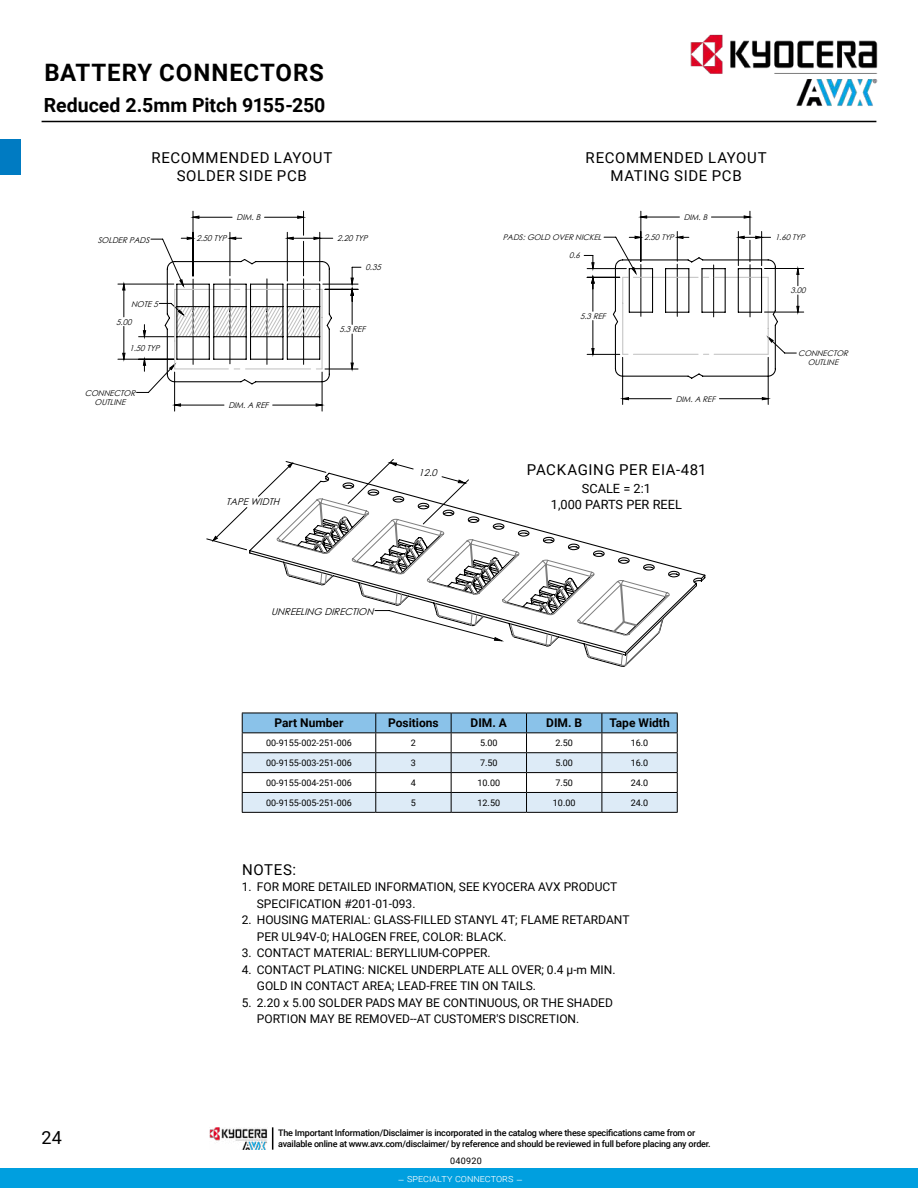
<style>
.page{position:relative;width:918px;height:1188px;background:#fff}
.page>*{position:absolute;margin:0;border:0;box-sizing:border-box;transform-origin:0 0}
.t1{font:700 24px "Roboto";letter-spacing:.035em;color:#000}
.t2{font:700 19.5px "Roboto";color:#000}
.t3{font:18px "Roboto";color:#000}
.t4{font:15px/18px "Roboto";letter-spacing:.045em;color:#000;text-align:center}
.t5{font:12.75px "Roboto";color:#000}
.t6{font:12px/16.5px "Roboto";color:#000}
.t7{font:700 12px "Roboto";color:#000}
.t8{font:300 10.5px "Roboto";color:#fff}
.t9{font:italic 9.45px "Century Gothic";color:#000}
.t10{font:500 9px/10.8px "Roboto";letter-spacing:-.025em;color:#000}
.t11{font:9px "Roboto";color:#000}
.t12{font:italic 8.1px/9px "Century Gothic";color:#000;text-align:center}
.t13{font:italic 7.8px/8.7px "Century Gothic";color:#000;text-align:center}
</style>
<div class="page">
<hr style="left:42px;top:121px;width:834px;height:1px;background:#000">
<img style="left:669px;top:34px;width:209px;height:87px">
<div style="left:0;top:1169px;width:918px;height:19px;background:#009fdf"></div>
<img style="left:210px;top:1127px;width:57px;height:23px">
<svg style="left:272px;top:1127px;width:1px;height:23px"></svg>
<div style="left:0;top:139px;width:21px;height:35px;background:#007bc2"></div>
<hr style="left:765px;top:312px;width:39px;height:1px;background:#000">
<hr style="left:765px;top:268px;width:39px;height:1px;background:#000">
<svg style="left:583px;top:211px;width:217px;height:194px"></svg>
<hr style="left:123px;top:284px;width:1px;height:33px;background:#000">
<hr style="left:123px;top:326px;width:1px;height:33px;background:#000">
<hr style="left:118px;top:284px;width:56px;height:1px;background:#000">
<hr style="left:118px;top:359px;width:56px;height:1px;background:#000">
<svg style="left:136px;top:211px;width:226px;height:201px"></svg>
<svg style="left:206px;top:459px;width:208px;height:92px"></svg>
<svg style="left:390px;top:463px;width:7px;height:3px"></svg>
<svg style="left:213px;top:536px;width:4px;height:5px"></svg>
<svg style="left:288px;top:463px;width:4px;height:4px"></svg>
<svg style="left:248px;top:472px;width:458px;height:141px"></svg>
<svg style="left:276px;top:498px;width:394px;height:169px"></svg>
<svg style="left:242px;top:713px;width:436px;height:99px"></svg>
<hr style="left:242px;top:812px;width:134px;height:1px;background:#000">
<hr style="left:376px;top:812px;width:75px;height:1px;background:#000">
<hr style="left:451px;top:812px;width:76px;height:1px;background:#000">
<hr style="left:527px;top:812px;width:75px;height:1px;background:#000">
<hr style="left:602px;top:812px;width:76px;height:1px;background:#000">
<h1 class="t1" style="left:44px;top:63px;width:281px">BATTERY CONNECTORS</h1>
<h2 class="t2" style="left:44px;top:97px;width:283px">Reduced 2.5mm Pitch 9155-250</h2>
<p class="t4" style="left:151px;top:150px;width:182px">RECOMMENDED LAYOUT<br>SOLDER SIDE PCB</p>
<p class="t12" style="left:98px;top:236px;width:55px">SOLDER PADS</p>
<p class="t12" style="left:131px;top:300px;width:30px">NOTE 5</p>
<p class="t12" style="left:116px;top:318px;width:19px">5.00</p>
<p class="t12" style="left:129px;top:344px;width:33px">1.50 TYP</p>
<p class="t12" style="left:85px;top:389px;width:54px">CONNECTOR<br>OUTLINE</p>
<p class="t12" style="left:236px;top:213px;width:27px">DIM.B</p>
<p class="t12" style="left:196px;top:234px;width:33px">2.50 TYP</p>
<p class="t12" style="left:337px;top:234px;width:33px">2.20 TYP</p>
<p class="t12" style="left:366px;top:263px;width:19px">0.35</p>
<p class="t12" style="left:228px;top:401px;width:43px">DIM.A REF</p>
<p class="t12" style="left:339px;top:325px;width:29px">5.3 REF</p>
<p class="t9" style="left:419px;top:469px;width:22px">12.0</p>
<p class="t4" style="left:586px;top:150px;width:182px">RECOMMENDED LAYOUT<br>MATING SIDE PCB</p>
<p class="t13" style="left:503px;top:233px;width:102px">PADS:GOLD OVER NICKEL</p>
<p class="t13" style="left:569px;top:251px;width:14px">0.6</p>
<p class="t13" style="left:580px;top:312px;width:29px">5.3 REF</p>
<p class="t13" style="left:684px;top:213px;width:27px">DIM.B</p>
<p class="t13" style="left:644px;top:233px;width:33px">2.50 TYP</p>
<p class="t13" style="left:775px;top:233px;width:33px">1.60 TYP</p>
<p class="t13" style="left:791px;top:287px;width:18px">3.00</p>
<p class="t13" style="left:676px;top:395px;width:43px">DIM.A REF</p>
<p class="t13" style="left:798px;top:350px;width:53px">CONNECTOR<br>OUTLINE</p>
<p class="t4" style="left:527px;top:462px;width:181px">PACKAGING PER EIA-481</p>
<p class="t5" style="left:582px;top:484px;width:71px">SCALE = 2:1</p>
<p class="t9" style="left:226px;top:498px;width:57px">TAPE WIDTH</p>
<p class="t5" style="left:551px;top:499px;width:132px">1,000 PARTS PER REEL</p>
<p class="t9" style="left:271px;top:608px;width:106px">UNREELING DIRECTION</p>
<p class="t7" style="left:274px;top:718px;width:71px">Part Number</p>
<p class="t7" style="left:388px;top:718px;width:52px">Positions</p>
<p class="t7" style="left:471px;top:718px;width:38px">DIM. A</p>
<p class="t7" style="left:546px;top:718px;width:37px">DIM. B</p>
<p class="t7" style="left:609px;top:718px;width:62px">Tape Width</p>
<p class="t11" style="left:266px;top:739px;width:87px">00-9155-002-251-006</p>
<p class="t11" style="left:411px;top:739px;width:7px">2</p>
<p class="t11" style="left:480px;top:739px;width:19px">5.00</p>
<p class="t11" style="left:555px;top:739px;width:19px">2.50</p>
<p class="t11" style="left:631px;top:739px;width:19px">16.0</p>
<p class="t11" style="left:266px;top:759px;width:87px">00-9155-003-251-006</p>
<p class="t11" style="left:411px;top:759px;width:7px">3</p>
<p class="t11" style="left:480px;top:759px;width:19px">7.50</p>
<p class="t11" style="left:555px;top:759px;width:19px">5.00</p>
<p class="t11" style="left:631px;top:759px;width:19px">16.0</p>
<p class="t11" style="left:266px;top:779px;width:87px">00-9155-004-251-006</p>
<p class="t11" style="left:411px;top:779px;width:7px">4</p>
<p class="t11" style="left:478px;top:779px;width:24px">10.00</p>
<p class="t11" style="left:555px;top:779px;width:19px">7.50</p>
<p class="t11" style="left:631px;top:779px;width:19px">24.0</p>
<p class="t11" style="left:266px;top:799px;width:87px">00-9155-005-251-006</p>
<p class="t11" style="left:411px;top:799px;width:7px">5</p>
<p class="t11" style="left:478px;top:799px;width:24px">12.50</p>
<p class="t11" style="left:553px;top:799px;width:24px">10.00</p>
<p class="t11" style="left:631px;top:799px;width:19px">24.0</p>
<h3 class="t3" style="left:42px;top:1130px;width:22px">24</h3>
<p class="t4" style="left:242px;top:861px;width:56px">NOTES:</p>
<p class="t6" style="left:257px;top:880px;width:362px;text-indent:-15px">1. FOR MORE DETAILED INFORMATION, SEE KYOCERA AVX PRODUCT<br>SPECIFICATION #201-01-093.</p>
<p class="t6" style="left:257px;top:913px;width:374px;text-indent:-15px">2. HOUSING MATERIAL: GLASS-FILLED STANYL 4T; FLAME RETARDANT<br>PER UL94V-0; HALOGEN FREE, COLOR: BLACK.</p>
<p class="t6" style="left:242px;top:946px;width:250px">3. CONTACT MATERIAL: BERYLLIUM-COPPER.</p>
<p class="t6" style="left:257px;top:962px;width:360px;text-indent:-15px">4. CONTACT PLATING: NICKEL UNDERPLATE ALL OVER; 0.4 μ-m MIN.<br>GOLD IN CONTACT AREA; LEAD-FREE TIN ON TAILS.</p>
<p class="t6" style="left:257px;top:995px;width:358px;text-indent:-15px">5. 2.20 x 5.00 SOLDER PADS MAY BE CONTINUOUS, OR THE SHADED<br>PORTION MAY BE REMOVED--AT CUSTOMER'S DISCRETION.</p>
<p class="t10" style="left:278px;top:1127px;width:434px">The Important Information/Disclaimer is incorporated in the catalog where these speci昀椀cations came from or available online at www.avx.com/disclaimer/ by reference and should be reviewed in full before placing any order.</p>
<p class="t11" style="left:450px;top:1158px;width:33px">040920</p>
<p class="t8" style="left:398px;top:1172px;width:127px">– SPECIALTY CONNECTORS –</p>
</div>
